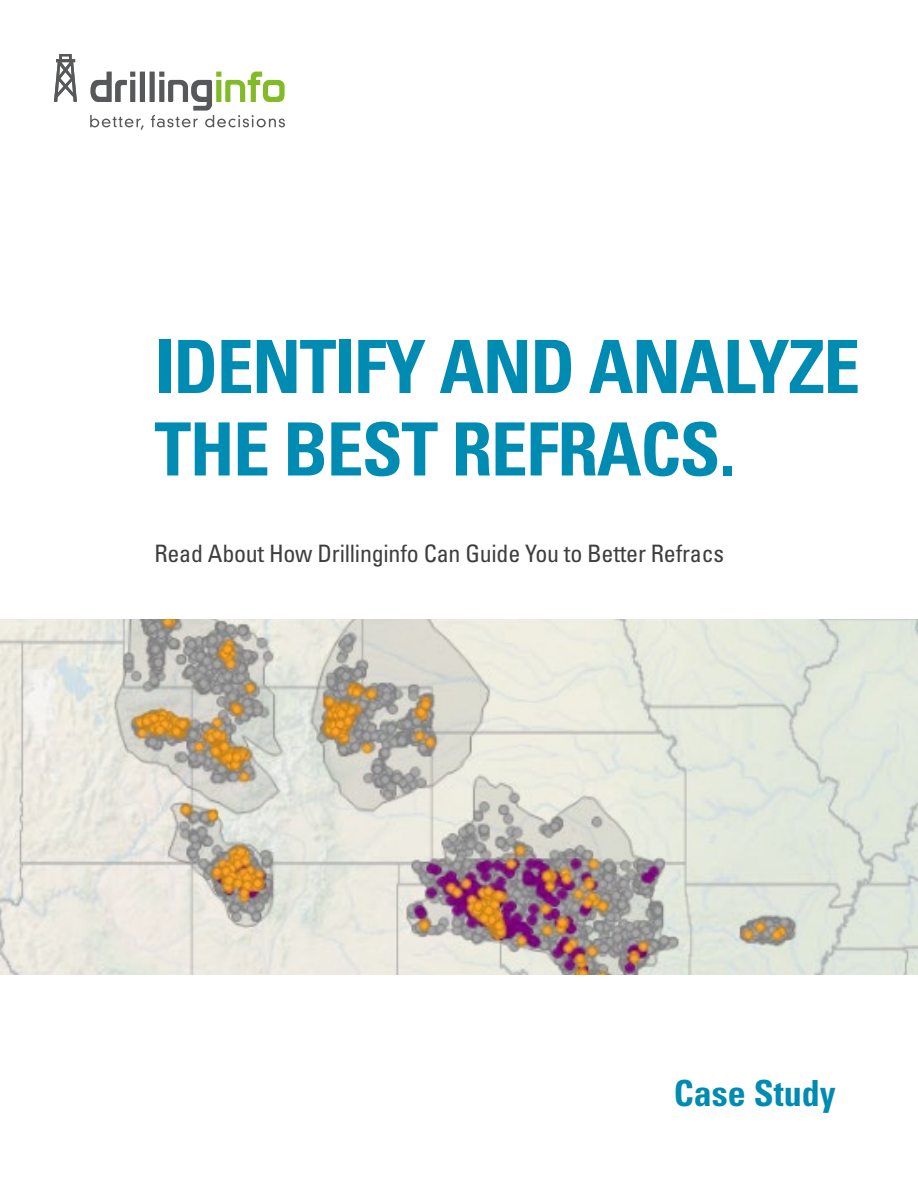
<style>
.page{position:relative;width:918px;height:1188px;background:#fff}
.page>*{position:absolute;margin:0;border:0;box-sizing:border-box;transform-origin:0 0}
.t1{font:700 condensed 73.5px/82.5px "Univers LT Std";letter-spacing:-.02em;color:#008bb3}
.Front_page_Footer{font:700 condensed 36px "Univers LT Std";color:#008bb3}
.Subtitle{font:condensed 24px "Univers LT Std";letter-spacing:-.01em;color:#3e3e3f}
</style>
<div class="page">
<img style="left:0;top:620px;width:918px;height:354px">
<svg style="left:54px;top:54px;width:23px;height:48px"></svg>
<svg style="left:90px;top:72px;width:195px;height:58px"></svg>
<p class="t1" style="left:154px;top:325px;width:707px">IDENTIFY AND ANALYZE<br>THE BEST REFRACS.</p>
<p class="Subtitle" style="left:154px;top:538px;width:571px">Read About How Drillinginfo Can Guide You to Better Refracs</p>
<p class="Front_page_Footer" style="left:674px;top:1071px;width:163px">Case Study</p>
</div>
